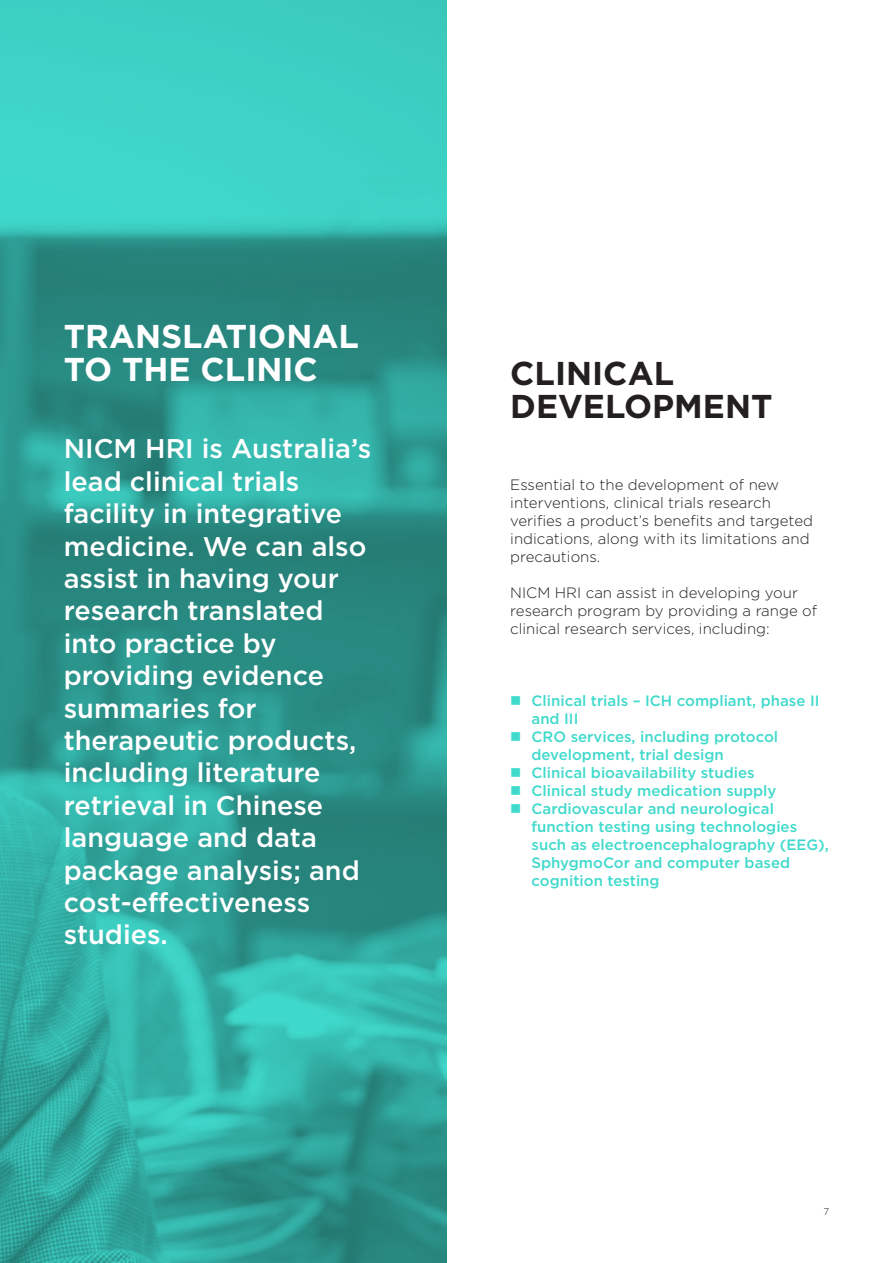
<style>
.page{position:relative;width:893px;height:1263px;background:#fff}
.page>*{position:absolute;margin:0;border:0;box-sizing:border-box;transform-origin:0 0}
.Bold_22_White{font:700 33px "Gotham";color:#fff}
.Bold_22_Black{font:700 33px/33px "Gotham";color:#231f20}
.Large_18{font:500 27px/32.4px "Gotham";color:#fff}
.t1{font:500 15px/18px "Gotham";color:#40dacc}
.Head{font:300 15px/18px "Gotham";color:#231f20}
.t2{font:300 9.75px "Gotham";color:#231f20}
</style>
<div class="page">
<img style="left:0;top:0;width:446px;height:1263px">
<p class="Bold_22_White" style="left:64px;top:314px;width:297px">TRANSLATIONAL</p>
<p class="Bold_22_White" style="left:64px;top:347px;width:256px">TO THE CLINIC</p>
<p class="Large_18" style="left:64px;top:432px;width:309px">NICM HRI is Australia’s lead clinical trials facility in integrative medicine. We can also assist in having your research translated into practice by providing evidence summaries for therapeutic products, including literature retrieval in Chinese language and data package analysis; and cost-effectiveness studies.</p>
<p class="Bold_22_Black" style="left:510px;top:357px;width:264px">CLINICAL<br>DEVELOPMENT</p>
<p class="Head" style="left:510px;top:475px;width:304px">Essential to the development of new interventions, clinical trials research verifies a product’s benefits and targeted indications, along with its limitations and precautions.</p>
<p class="Head" style="left:510px;top:583px;width:309px">NICM HRI can assist in developing your research program by providing a range of clinical research services, including:</p>
<p class="t1" style="left:531px;top:692px;width:289px">Clinical trials – ICH compliant, phase II and III</p>
<p class="t1" style="left:531px;top:728px;width:248px">CRO services, including protocol development, trial design</p>
<p class="t1" style="left:531px;top:764px;width:225px">Clinical bioavailability studies</p>
<p class="t1" style="left:531px;top:782px;width:246px">Clinical study medication supply</p>
<p class="t1" style="left:531px;top:800px;width:299px">Cardiovascular and neurological function testing using technologies such as electroencephalography (EEG),<br>SphygmoCor and computer based cognition testing</p>
<p class="t2" style="left:823px;top:1205px;width:7px">7</p>
</div>
